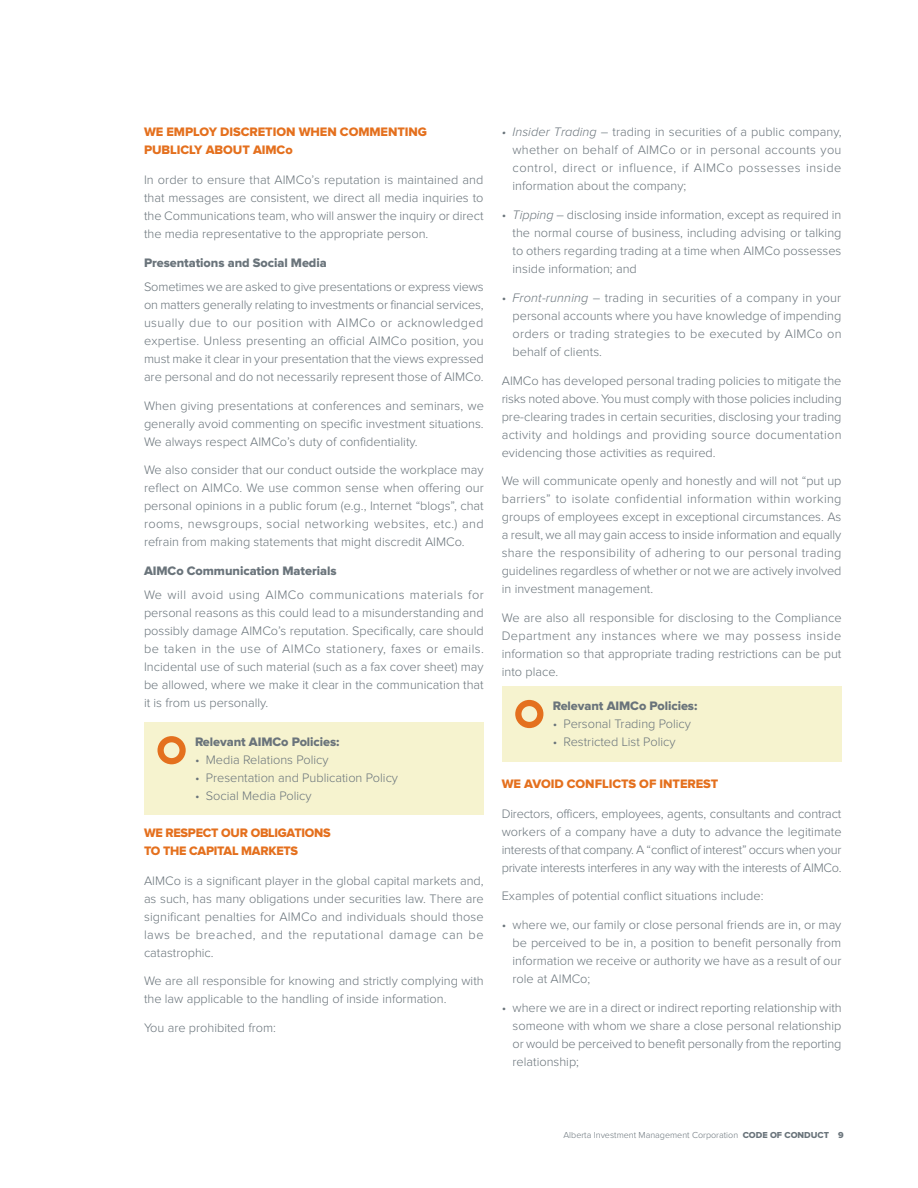
<style>
.page{position:relative;width:918px;height:1188px;background:#fff}
.page>*{position:absolute;margin:0;border:0;box-sizing:border-box;transform-origin:0 0}
.t1{font:300 12.75px/18px "Proxima Nova";color:#6a747b;text-align:justify}
.t2{font:12.75px/18px "Proxima Nova Extrabld";letter-spacing:-.005em;color:#e4701e}
.t3{font:12.75px "Proxima Nova Extrabld";letter-spacing:-.005em;color:#6a747b}
.t4{font:300 9px "Proxima Nova";color:#6a747b}
.s1{font-style:italic}
.s2{font-family:"Proxima Nova Extrabld";font-weight:400}
</style>
<div class="page">
<div style="left:144px;top:722px;width:340px;height:93px;background:#f6f3cf"></div>
<div style="left:157px;top:736px;width:29px;height:28px;border:6px solid #e4701e;border-radius:50%"></div>
<div style="left:502px;top:686px;width:340px;height:76px;background:#f6f3cf"></div>
<div style="left:515px;top:700px;width:28px;height:28px;border:6px solid #e4701e;border-radius:50%"></div>
<p class="t2" style="left:144px;top:123px;width:285px">WE EMPLOY DISCRETION WHEN COMMENTING<br>PUBLICLY ABOUT AIMCo</p>
<p class="t1" style="left:144px;top:171px;width:341px">In order to ensure that AIMCo’s reputation is maintained and that messages are consistent, we direct all media inquiries to the Communications team, who will answer the inquiry or direct the media representative to the appropriate person.</p>
<p class="t3" style="left:144px;top:257px;width:184px">Presentations and Social Media</p>
<p class="t1" style="left:144px;top:278px;width:341px">Sometimes we are asked to give presentations or express views on matters generally relating to investments or financial services, usually due to our position with AIMCo or acknowledged expertise. Unless presenting an official AIMCo position, you must make it clear in your presentation that the views expressed are personal and do not necessarily represent those of AIMCo.</p>
<p class="t1" style="left:144px;top:397px;width:341px">When giving presentations at conferences and seminars, we generally avoid commenting on specific investment situations.<br>We always respect AIMCo’s duty of confidentiality.</p>
<p class="t1" style="left:144px;top:462px;width:341px">We also consider that our conduct outside the workplace may reflect on AIMCo. We use common sense when offering our personal opinions in a public forum (e.g., Internet “blogs”, chat rooms, newsgroups, social networking websites, etc.) and refrain from making statements that might discredit AIMCo.</p>
<p class="t3" style="left:144px;top:565px;width:194px">AIMCo Communication Materials</p>
<p class="t1" style="left:144px;top:587px;width:341px">We will avoid using AIMCo communications materials for personal reasons as this could lead to a misunderstanding and possibly damage AIMCo’s reputation. Specifically, care should be taken in the use of AIMCo stationery, faxes or emails.<br>Incidental use of such material (such as a fax cover sheet) may be allowed, where we make it clear in the communication that it is from us personally.</p>
<p class="t3" style="left:195px;top:736px;width:146px">Relevant AIMCo Policies:</p>
<p class="t1" style="left:195px;top:751px;width:135px">• Media Relations Policy</p>
<p class="t1" style="left:195px;top:769px;width:205px">• Presentation and Publication Policy</p>
<p class="t1" style="left:195px;top:787px;width:118px">• Social Media Policy</p>
<p class="t2" style="left:144px;top:824px;width:188px">WE RESPECT OUR OBLIGATIONS<br>TO THE CAPITAL MARKETS</p>
<p class="t1" style="left:144px;top:872px;width:341px">AIMCo is a significant player in the global capital markets and, as such, has many obligations under securities law. There are significant penalties for AIMCo and individuals should those laws be breached, and the reputational damage can be catastrophic.</p>
<p class="t1" style="left:144px;top:973px;width:341px">We are all responsible for knowing and strictly complying with the law applicable to the handling of inside information.</p>
<p class="t1" style="left:144px;top:1020px;width:133px">You are prohibited from:</p>
<p class="t1" style="left:513px;top:123px;width:331px;text-indent:-11px"><span class="s1">• Insider Trading</span> – trading in securities of a public company, whether on behalf of AIMCo or in personal accounts you control, direct or influence, if AIMCo possesses inside information about the company;</p>
<p class="t1" style="left:513px;top:206px;width:330px;text-indent:-11px">• <span class="s1">Tipping</span> – disclosing inside information, except as required in the normal course of business, including advising or talking to others regarding trading at a time when AIMCo possesses inside information; and</p>
<p class="t1" style="left:513px;top:289px;width:331px;text-indent:-11px">• <span class="s1">Front-running</span> – trading in securities of a company in your personal accounts where you have knowledge of impending orders or trading strategies to be executed by AIMCo on behalf of clients.</p>
<p class="t1" style="left:502px;top:372px;width:341px">AIMCo has developed personal trading policies to mitigate the risks noted above. You must comply with those policies including pre-clearing trades in certain securities, disclosing your trading activity and holdings and providing source documentation evidencing those activities as required.</p>
<p class="t1" style="left:502px;top:473px;width:341px">We will communicate openly and honestly and will not “put up barriers” to isolate confidential information within working groups of employees except in exceptional circumstances. As a result, we all may gain access to inside information and equally share the responsibility of adhering to our personal trading guidelines regardless of whether or not we are actively involved in investment management.</p>
<p class="t1" style="left:502px;top:609px;width:341px">We are also all responsible for disclosing to the Compliance Department any instances where we may possess inside information so that appropriate trading restrictions can be put into place.</p>
<p class="t3" style="left:553px;top:700px;width:146px">Relevant AIMCo Policies:</p>
<p class="t1" style="left:553px;top:715px;width:140px">• Personal Trading Policy</p>
<p class="t1" style="left:553px;top:733px;width:124px">• Restricted List Policy</p>
<p class="t2" style="left:502px;top:775px;width:218px">WE AVOID CONFLICTS OF INTEREST</p>
<p class="t1" style="left:502px;top:805px;width:341px">Directors, officers, employees, agents, consultants and contract workers of a company have a duty to advance the legitimate interests of that company. A “conflict of interest” occurs when your private interests interferes in any way with the interests of AIMCo.</p>
<p class="t1" style="left:502px;top:888px;width:263px">Examples of potential conflict situations include:</p>
<p class="t1" style="left:513px;top:916px;width:330px;text-indent:-11px">• where we, our family or close personal friends are in, or may be perceived to be in, a position to benefit personally from information we receive or authority we have as a result of our role at AIMCo;</p>
<p class="t1" style="left:513px;top:999px;width:331px;text-indent:-11px">• where we are in a direct or indirect reporting relationship with someone with whom we share a close personal relationship or would be perceived to benefit personally from the reporting relationship;</p>
<p class="t4" style="left:563px;top:1130px;width:282px">Alberta Investment Management Corporation <span class="s2">CODE OF CONDUCT 9</span></p>
</div>
